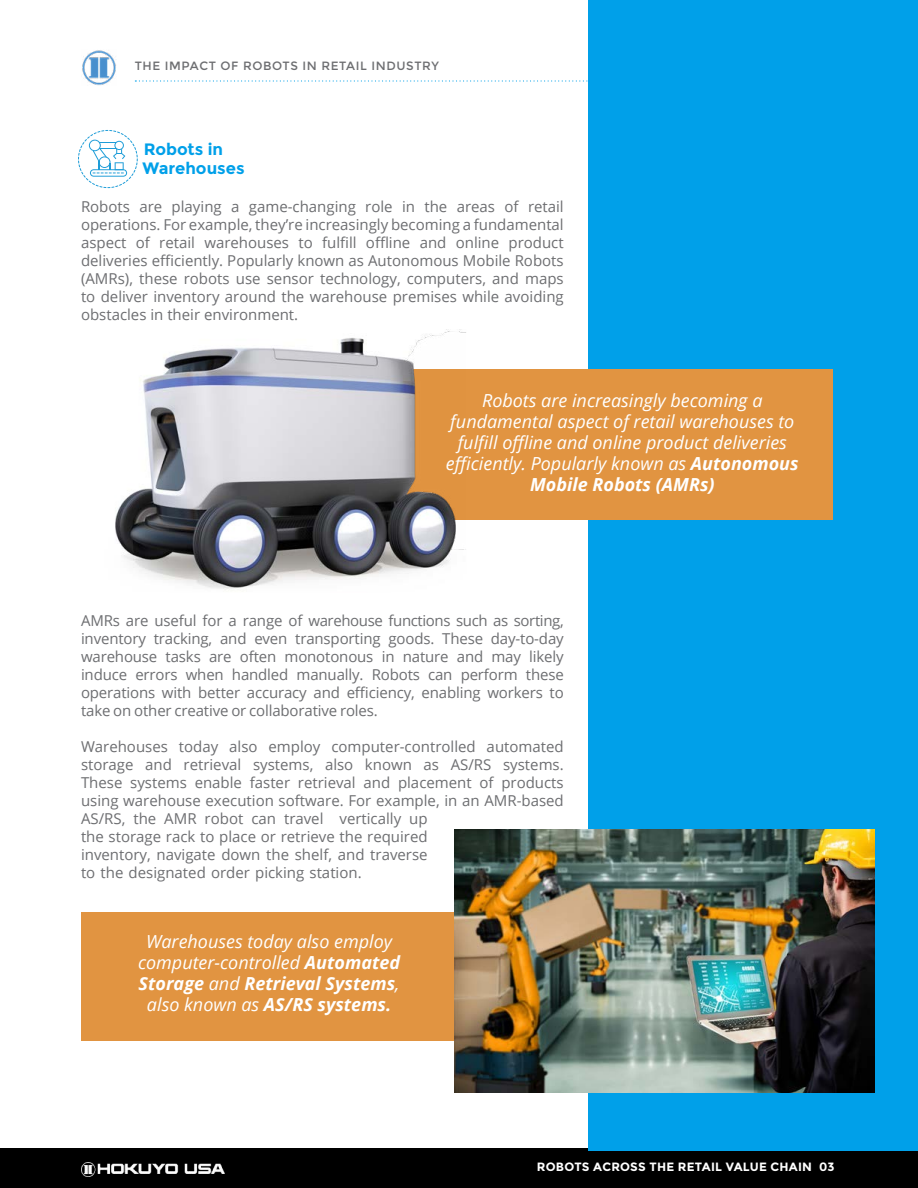
<style>
.page{position:relative;width:918px;height:1188px;background:#fff}
.page>*{position:absolute;margin:0;border:0;box-sizing:border-box;transform-origin:0 0}
.t1{font:italic 18px/21px "Open Sans";color:#fff;text-align:center}
.t2{font:700 16.5px/19.8px "Montserrat";color:#00a0e9}
.t3{font:15px/18px "Open Sans";color:#6d6e71;text-align:justify}
.t4{font:12px "Montserrat";letter-spacing:.05em;color:#6d6e71}
.t5{font:700 12px "Montserrat";letter-spacing:.02em;color:#fff}
.s1{font-weight:700}
</style>
<div class="page">
<div style="left:0;top:1148px;width:918px;height:40px;background:#000"></div>
<img style="left:81px;top:1162px;width:144px;height:15px">
<img style="left:82px;top:50px;width:34px;height:35px">
<svg style="left:135px;top:80px;width:453px;height:2px"></svg>
<div style="left:588px;top:0;width:330px;height:1151px;background:#00a0e9"></div>
<div style="left:400px;top:369px;width:433px;height:151px;background:#e19441"></div>
<img style="left:115px;top:329px;width:351px;height:261px">
<div style="left:81px;top:913px;width:378px;height:128px;background:#e19441"></div>
<img style="left:455px;top:830px;width:420px;height:263px">
<svg style="left:78px;top:130px;width:60px;height:58px"></svg>
<p class="t4" style="left:135px;top:58px;width:306px">THE IMPACT OF ROBOTS IN RETAIL INDUSTRY</p>
<p class="t2" style="left:142px;top:139px;width:104px">Robots in<br>Warehouses</p>
<p class="t3" style="left:81px;top:197px;width:484px">Robots are playing a game-changing role in the areas of retail operations. For example, they’re increasingly becoming a fundamental aspect of retail warehouses to fulfill offline and online product deliveries efficiently. Popularly known as Autonomous Mobile Robots (AMRs), these robots use sensor technology, computers, and maps to deliver inventory around the warehouse premises while avoiding obstacles in their environment.</p>
<p class="t1" style="left:446px;top:390px;width:354px">Robots are increasingly becoming a fundamental aspect of retail warehouses to fulfill offline and online product deliveries efficiently. Popularly known as <span class="s1">Autonomous Mobile Robots (AMRs)</span></p>
<p class="t3" style="left:81px;top:611px;width:484px">AMRs are useful for a range of warehouse functions such as sorting, inventory tracking, and even transporting goods. These day-to-day warehouse tasks are often monotonous in nature and may likely induce errors when handled manually. Robots can perform these operations with better accuracy and efficiency, enabling workers to take on other creative or collaborative roles.</p>
<p class="t3" style="left:81px;top:737px;width:484px;text-align:left">Warehouses today also employ computer-controlled automated storage and retrieval systems, also known as AS/RS systems.<br>These systems enable faster retrieval and placement of products using warehouse execution software. For example, in an AMR-based AS/RS, the AMR robot can travel vertically up<br>the storage rack to place or retrieve the required<br>inventory, navigate down the shelf, and traverse<br>to the designated order picking station.</p>
<p class="t1" style="left:138px;top:930px;width:264px">Warehouses today also employ computer-controlled <span class="s1">Automated<br>Storage</span> and <span class="s1">Retrieval Systems</span>, also known as <span class="s1">AS/RS systems.</span></p>
<p class="t5" style="left:537px;top:1160px;width:299px">ROBOTS ACROSS THE RETAIL VALUE CHAIN 03</p>
</div>
